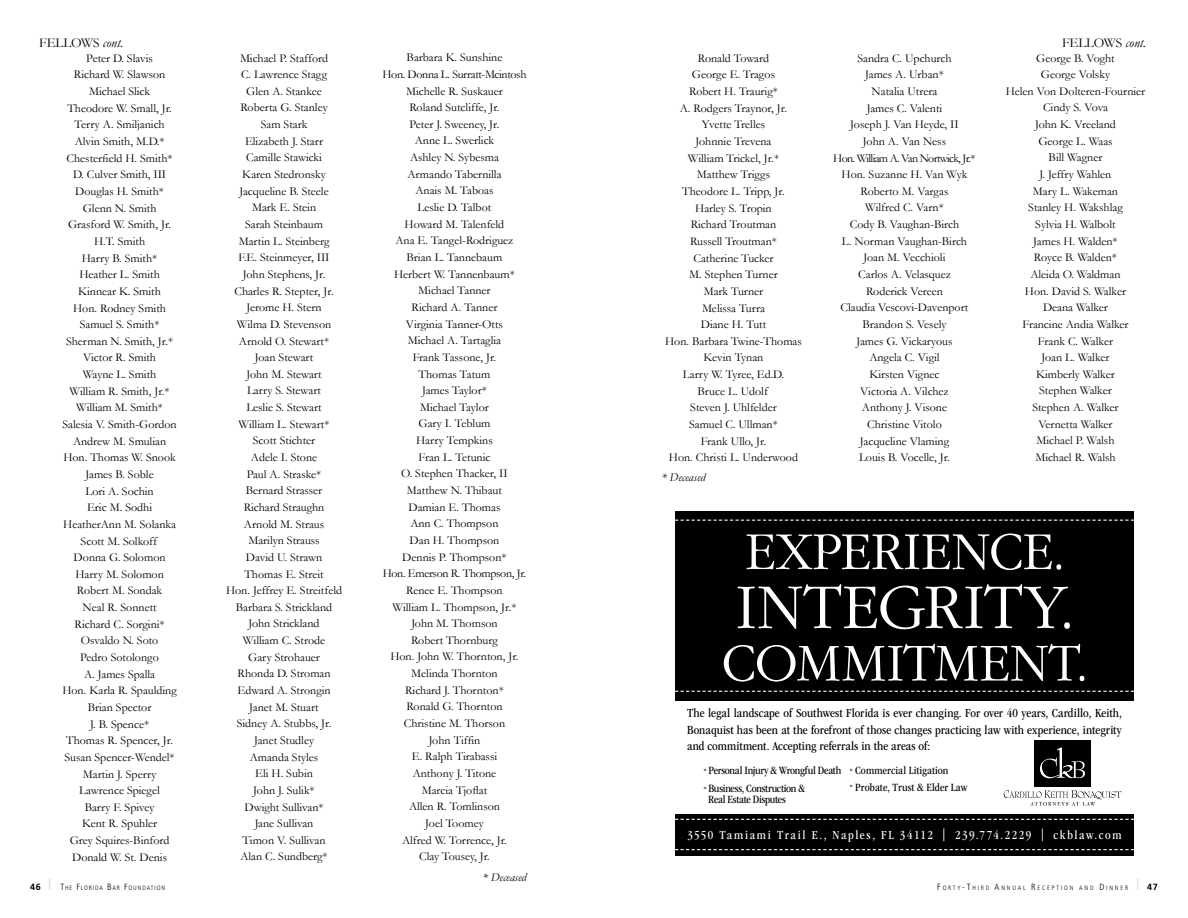
<style>
.page{position:relative;width:1188px;height:918px;background:#fff}
.page>*{position:absolute;margin:0;border:0;box-sizing:border-box;transform-origin:0 0}
.t1{font:300 61.8px "Garamond Itc T";letter-spacing:-.015em;color:#fff}
.t2{font:300 51.75px "Garamond Itc T";letter-spacing:-.025em;color:#fff}
.t3{font:13.5px "Garamond";color:#000}
.t4{font:condensed 12.75px/16.5px "ITC Garamond Std";letter-spacing:.005em;color:#000;text-align:justify}
.t5{font:condensed 12.75px "ITC Garamond Std";letter-spacing:.12em;color:#fff}
.t6{font:12px/16.6px "Garamond";color:#000;text-align:center}
.t7{font:italic 12px "Garamond";color:#000}
.t8{font:condensed 11.55px/17.9px "ITC Garamond Std";letter-spacing:-.015em;color:#000}
.t9{font:condensed 11.55px/16.6px "ITC Garamond Std";letter-spacing:.005em;color:#000}
.t10{font:300 condensed 6.3px "Frutiger LT Std";letter-spacing:.285em;color:#000}
.t11{font:300 condensed 6.3px "Frutiger LT Std";letter-spacing:.145em;color:#000}
.s1{font-style:italic}
.s2{font-weight:700;font-stretch:normal;font-size:9px}
.s3{font-size:16.5px;color:#dadbdc}
.s4{font-size:9px}
</style>
<div class="page">
<div style="left:675px;top:511px;width:459px;height:189px;background:#000"></div>
<svg style="left:675px;top:520px;width:459px;height:1px"></svg>
<svg style="left:675px;top:691px;width:459px;height:1px"></svg>
<div style="left:675px;top:814px;width:459px;height:41px;background:#000"></div>
<svg style="left:675px;top:819px;width:459px;height:1px"></svg>
<svg style="left:675px;top:849px;width:459px;height:1px"></svg>
<div style="left:1034px;top:740px;width:57px;height:47px;background:#000"></div>
<svg style="left:1040px;top:748px;width:45px;height:30px"></svg>
<svg style="left:1004px;top:790px;width:117px;height:16px"></svg>
<p class="t3" style="left:39px;top:33px;width:86px">FELLOWS <span class="s1">cont.</span></p>
<p class="t6" style="left:62px;top:49px;width:116px">Peter D. Slavis<br>Richard W. Slawson<br>Michael Slick<br>Theodore W. Small, Jr.<br>Terry A. Smiljanich<br>Alvin Smith, M.D.*<br>Chesterfield H. Smith*<br>D. Culver Smith, III<br>Douglas H. Smith*<br>Glenn N. Smith<br>Grasford W. Smith, Jr.<br>H.T. Smith<br>Harry B. Smith*<br>Heather L. Smith<br>Kinnear K. Smith<br>Hon. Rodney Smith<br>Samuel S. Smith*<br>Sherman N. Smith, Jr.*<br>Victor R. Smith<br>Wayne L. Smith<br>William R. Smith, Jr.*<br>William M. Smith*<br>Salesia V. Smith-Gordon<br>Andrew M. Smulian<br>Hon. Thomas W. Snook<br>James B. Soble<br>Lori A. Sochin<br>Eric M. Sodhi<br>HeatherAnn M. Solanka<br>Scott M. Solkoff<br>Donna G. Solomon<br>Harry M. Solomon<br>Robert M. Sondak<br>Neal R. Sonnett<br>Richard C. Sorgini*<br>Osvaldo N. Soto<br>Pedro Sotolongo<br>A. James Spalla<br>Hon. Karla R. Spaulding<br>Brian Spector<br>J. B. Spence*<br>Thomas R. Spencer, Jr.<br>Susan Spencer-Wendel*<br>Martin J. Sperry<br>Lawrence Spiegel<br>Barry F. Spivey<br>Kent R. Spuhler<br>Grey Squires-Binford<br>Donald W. St. Denis</p>
<p class="t6" style="left:226px;top:49px;width:118px">Michael P. Stafford<br>C. Lawrence Stagg<br>Glen A. Stankee<br>Roberta G. Stanley<br>Sam Stark<br>Elizabeth J. Starr<br>Camille Stawicki<br>Karen Stedronsky<br>Jacqueline B. Steele<br>Mark E. Stein<br>Sarah Steinbaum<br>Martin L. Steinberg<br>F.E. Steinmeyer, III<br>John Stephens, Jr.<br>Charles R. Stepter, Jr.<br>Jerome H. Stern<br>Wilma D. Stevenson<br>Arnold O. Stewart*<br>Joan Stewart<br>John M. Stewart<br>Larry S. Stewart<br>Leslie S. Stewart<br>William L. Stewart*<br>Scott Stichter<br>Adele I. Stone<br>Paul A. Straske*<br>Bernard Strasser<br>Richard Straughn<br>Arnold M. Straus<br>Marilyn Strauss<br>David U. Strawn<br>Thomas E. Streit<br>Hon. Jeffrey E. Streitfeld<br>Barbara S. Strickland<br>John Strickland<br>William C. Strode<br>Gary Strohauer<br>Rhonda D. Stroman<br>Edward A. Strongin<br>Janet M. Stuart<br>Sidney A. Stubbs, Jr.<br>Janet Studley<br>Amanda Styles<br>Eli H. Subin<br>John J. Sulik*<br>Dwight Sullivan*<br>Jane Sullivan<br>Timon V. Sullivan<br>Alan C. Sundberg*</p>
<p class="t6" style="left:382px;top:49px;width:145px">Barbara K. Sunshine<br>Hon. Donna L. Surratt-Mcintosh<br>Michelle R. Suskauer<br>Roland Sutcliffe, Jr.<br>Peter J. Sweeney, Jr.<br>Anne L. Swerlick<br>Ashley N. Sybesma<br>Armando Tabernilla<br>Anais M. Taboas<br>Leslie D. Talbot<br>Howard M. Talenfeld<br>Ana E. Tangel-Rodriguez<br>Brian L. Tannebaum<br>Herbert W. Tannenbaum*<br>Michael Tanner<br>Richard A. Tanner<br>Virginia Tanner-Otts<br>Michael A. Tartaglia<br>Frank Tassone, Jr.<br>Thomas Tatum<br>James Taylor*<br>Michael Taylor<br>Gary I. Teblum<br>Harry Tempkins<br>Fran L. Tetunic<br>O. Stephen Thacker, II<br>Matthew N. Thibaut<br>Damian E. Thomas<br>Ann C. Thompson<br>Dan H. Thompson<br>Dennis P. Thompson*<br>Hon. Emerson R. Thompson, Jr.<br>Renee E. Thompson<br>William L. Thompson, Jr.*<br>John M. Thomson<br>Robert Thornburg<br>Hon. John W. Thornton, Jr.<br>Melinda Thornton<br>Richard J. Thornton*<br>Ronald G. Thornton<br>Christine M. Thorson<br>John Tiffin<br>E. Ralph Tirabassi<br>Anthony J. Titone<br>Marcia Tjoflat<br>Allen R. Tomlinson<br>Joel Toomey<br>Alfred W. Torrence, Jr.<br>Clay Tousey, Jr.</p>
<p class="t3" style="left:1062px;top:33px;width:86px">FELLOWS <span class="s1">cont.</span></p>
<p class="t6" style="left:665px;top:49px;width:138px">Ronald Toward<br>George E. Tragos<br>Robert H. Traurig*<br>A. Rodgers Traynor, Jr.<br>Yvette Trelles<br>Johnnie Trevena<br>William Trickel, Jr.*<br>Matthew Triggs<br>Theodore L. Tripp, Jr.<br>Harley S. Tropin<br>Richard Troutman<br>Russell Troutman*<br>Catherine Tucker<br>M. Stephen Turner<br>Mark Turner<br>Melissa Turra<br>Diane H. Tutt<br>Hon. Barbara Twine-Thomas<br>Kevin Tynan<br>Larry W. Tyree, Ed.D.<br>Bruce L. Udolf<br>Steven J. Uhlfelder<br>Samuel C. Ullman*<br>Frank Ullo, Jr.<br>Hon. Christi L. Underwood</p>
<p class="t6" style="left:833px;top:49px;width:144px">Sandra C. Upchurch<br>James A. Urban*<br>Natalia Utrera<br>James C. Valenti<br>Joseph J. Van Heyde, II<br>John A. Van Ness<br>Hon. William A. Van Nortwick, Jr.*<br>Hon. Suzanne H. Van Wyk<br>Roberto M. Vargas<br>Wilfred C. Varn*<br>Cody B. Vaughan-Birch<br>L. Norman Vaughan-Birch<br>Joan M. Vecchioli<br>Carlos A. Velasquez<br>Roderick Vereen<br>Claudia Vescovi-Davenport<br>Brandon S. Vesely<br>James G. Vickaryous<br>Angela C. Vigil<br>Kirsten Vignec<br>Victoria A. Vilchez<br>Anthony J. Visone<br>Christine Vitolo<br>Jacqueline Vlaming<br>Louis B. Vocelle, Jr.</p>
<p class="t6" style="left:1006px;top:49px;width:141px">George B. Voght<br>George Volsky<br>Helen Von Dolteren-Fournier<br>Cindy S. Vova<br>John K. Vreeland<br>George L. Waas<br>Bill Wagner<br>J. Jeffry Wahlen<br>Mary L. Wakeman<br>Stanley H. Wakshlag<br>Sylvia H. Walbolt<br>James H. Walden*<br>Royce B. Walden*<br>Aleida O. Waldman<br>Hon. David S. Walker<br>Deana Walker<br>Francine Andia Walker<br>Frank C. Walker<br>Joan L. Walker<br>Kimberly Walker<br>Stephen Walker<br>Stephen A. Walker<br>Vernetta Walker<br>Michael P. Walsh<br>Michael R. Walsh</p>
<p class="t7" style="left:662px;top:469px;width:45px">* Deceased</p>
<h2 class="t2" style="left:745px;top:522px;width:322px">EXPERIENCE.</h2>
<h1 class="t1" style="left:735px;top:571px;width:340px">INTEGRITY.</h1>
<h2 class="t2" style="left:721px;top:633px;width:368px">COMMITMENT.</h2>
<p class="t4" style="left:687px;top:705px;width:436px">The legal landscape of Southwest Florida is ever changing. For over 40 years, Cardillo, Keith, Bonaquist has been at the forefront of those changes practicing law with experience, integrity and commitment. Accepting referrals in the areas of:</p>
<p class="t8" style="left:704px;top:762px;width:139px">˚ Personal Injury &amp; Wrongful Death ˚ Business, Construction &amp;</p>
<p class="t8" style="left:708px;top:791px;width:79px">Real Estate Disputes</p>
<p class="t9" style="left:850px;top:762px;width:119px">˚ Commercial Litigation<br>˚ Probate, Trust &amp; Elder Law</p>
<p class="t5" style="left:687px;top:828px;width:436px">3550 Tamiami Trail E., Naples, FL 34112 | 239.774.2229 | ckblaw.com</p>
<p class="t7" style="left:483px;top:869px;width:45px">* Deceased</p>
<p class="t11" style="left:30px;top:885px;width:137px"><span class="s2">46</span> <span class="s3">I</span> <span class="s4">T</span>HE <span class="s4">F</span>LORIDA <span class="s4">B</span> AR <span class="s4">F</span>OUNDATION</p>
<p class="t10" style="left:937px;top:885px;width:222px"><span class="s4">F</span>ORTY<span class="s4">-T</span>HIRD <span class="s4">A</span>NNUAL <span class="s4">R</span> ECEPTION AND <span class="s4">D</span> INNER <span class="s3">I</span> <span class="s2">47</span></p>
</div>
